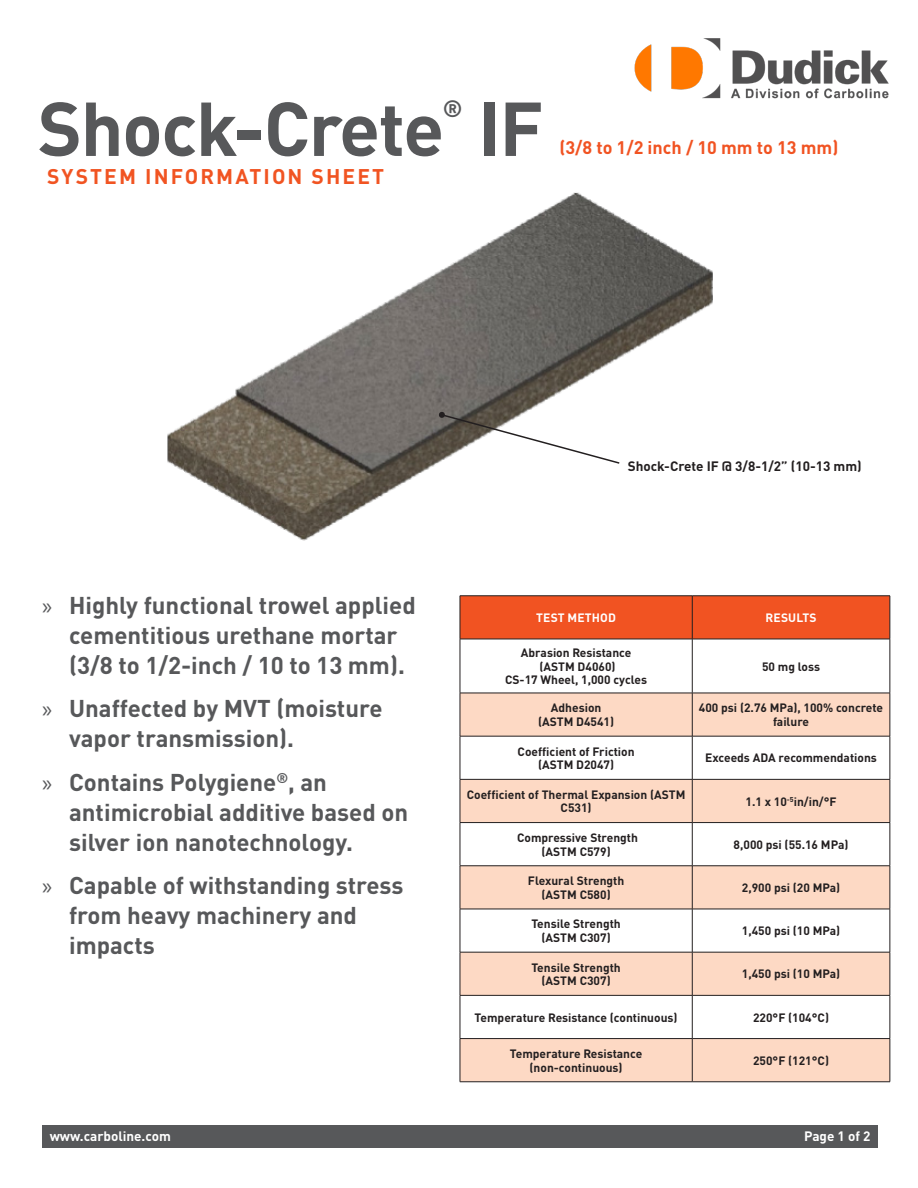
<style>
.page{position:relative;width:918px;height:1188px;background:#fff}
.page>*{position:absolute;margin:0;border:0;box-sizing:border-box;transform-origin:0 0}
.Product_Name_-_Front{font:700 75px "DIN Pro";letter-spacing:-.02em;color:#57585a}
.t1{font:700 24px/30px "DIN Pro";color:#57585a}
.Product_Name_-_Front-2{font:700 23.4px "DIN Pro";color:#57585a}
.t2{font:700 21px "DIN Pro";letter-spacing:.1em;color:#f15422}
.Subhead_-_Product_Info{font:700 18px "DIN Pro";color:#f15322}
.grey_bold_top_paragraph{font:700 13.5px "DIN Pro";color:#231f20}
.t3{font:700 13.5px "DIN Pro";color:#fff}
.TABLE_-_Text{font:700 12px/13.5px "DIN Pro";color:#231f20;text-align:center}
.TABLE_-_Header_Line{font:700 12px "DIN Pro";letter-spacing:.01em;color:#fff}
.s1{font-family:"Myriad Pro";font-weight:400}
</style>
<div class="page">
<div style="left:42px;top:1125px;width:836px;height:23px;background:#57585a"></div>
<img style="left:634px;top:38px;width:255px;height:61px">
<img style="left:167px;top:192px;width:546px;height:349px">
<div style="left:461px;top:597px;width:429px;height:42px;background:#f15322"></div>
<svg style="left:461px;top:694px;width:429px;height:388px;fill:#fdd9c4"></svg>
<hr style="left:460px;top:596px;width:232px;height:1px;background:#231f20">
<hr style="left:460px;top:596px;width:1px;height:43px;background:#231f20">
<hr style="left:692px;top:596px;width:198px;height:1px;background:#231f20">
<hr style="left:692px;top:596px;width:1px;height:43px;background:#231f20">
<hr style="left:890px;top:596px;width:1px;height:43px;background:#231f20">
<hr style="left:460px;top:639px;width:232px;height:1px;background:#231f20">
<hr style="left:460px;top:639px;width:1px;height:54px;background:#231f20">
<hr style="left:692px;top:639px;width:198px;height:1px;background:#231f20">
<hr style="left:692px;top:639px;width:1px;height:54px;background:#231f20">
<hr style="left:890px;top:639px;width:1px;height:54px;background:#231f20">
<hr style="left:460px;top:693px;width:232px;height:1px;background:#231f20">
<hr style="left:460px;top:693px;width:1px;height:43px;background:#231f20">
<hr style="left:692px;top:693px;width:198px;height:1px;background:#231f20">
<hr style="left:692px;top:693px;width:1px;height:43px;background:#231f20">
<hr style="left:890px;top:693px;width:1px;height:43px;background:#231f20">
<hr style="left:460px;top:736px;width:232px;height:1px;background:#231f20">
<hr style="left:460px;top:736px;width:1px;height:43px;background:#231f20">
<hr style="left:692px;top:736px;width:198px;height:1px;background:#231f20">
<hr style="left:692px;top:736px;width:1px;height:43px;background:#231f20">
<hr style="left:890px;top:736px;width:1px;height:43px;background:#231f20">
<hr style="left:460px;top:779px;width:232px;height:1px;background:#231f20">
<hr style="left:460px;top:780px;width:1px;height:42px;background:#231f20">
<hr style="left:692px;top:779px;width:198px;height:1px;background:#231f20">
<hr style="left:692px;top:780px;width:1px;height:42px;background:#231f20">
<hr style="left:890px;top:780px;width:1px;height:42px;background:#231f20">
<hr style="left:460px;top:822px;width:232px;height:1px;background:#231f20">
<hr style="left:460px;top:823px;width:1px;height:43px;background:#231f20">
<hr style="left:692px;top:822px;width:198px;height:1px;background:#231f20">
<hr style="left:692px;top:823px;width:1px;height:43px;background:#231f20">
<hr style="left:890px;top:823px;width:1px;height:43px;background:#231f20">
<hr style="left:460px;top:866px;width:232px;height:1px;background:#231f20">
<hr style="left:460px;top:866px;width:1px;height:43px;background:#231f20">
<hr style="left:692px;top:866px;width:198px;height:1px;background:#231f20">
<hr style="left:692px;top:866px;width:1px;height:43px;background:#231f20">
<hr style="left:890px;top:866px;width:1px;height:43px;background:#231f20">
<hr style="left:460px;top:909px;width:232px;height:1px;background:#231f20">
<hr style="left:460px;top:909px;width:1px;height:43px;background:#231f20">
<hr style="left:692px;top:909px;width:198px;height:1px;background:#231f20">
<hr style="left:692px;top:909px;width:1px;height:43px;background:#231f20">
<hr style="left:890px;top:909px;width:1px;height:43px;background:#231f20">
<hr style="left:460px;top:952px;width:232px;height:1px;background:#231f20">
<hr style="left:460px;top:952px;width:1px;height:43px;background:#231f20">
<hr style="left:692px;top:952px;width:198px;height:1px;background:#231f20">
<hr style="left:692px;top:952px;width:1px;height:43px;background:#231f20">
<hr style="left:890px;top:952px;width:1px;height:43px;background:#231f20">
<hr style="left:460px;top:995px;width:232px;height:1px;background:#231f20">
<hr style="left:460px;top:996px;width:1px;height:42px;background:#231f20">
<hr style="left:692px;top:995px;width:198px;height:1px;background:#231f20">
<hr style="left:692px;top:996px;width:1px;height:42px;background:#231f20">
<hr style="left:890px;top:996px;width:1px;height:42px;background:#231f20">
<hr style="left:460px;top:1038px;width:232px;height:1px;background:#231f20">
<hr style="left:460px;top:1039px;width:1px;height:43px;background:#231f20">
<hr style="left:692px;top:1038px;width:198px;height:1px;background:#231f20">
<hr style="left:692px;top:1039px;width:1px;height:43px;background:#231f20">
<hr style="left:890px;top:1039px;width:1px;height:43px;background:#231f20">
<hr style="left:460px;top:1082px;width:232px;height:1px;background:#231f20">
<hr style="left:692px;top:1082px;width:198px;height:1px;background:#231f20">
<svg style="left:438px;top:411px;width:183px;height:54px"></svg>
<p class="Product_Name_-_Front-2" style="left:443px;top:89px;width:21px">®</p>
<p class="Product_Name_-_Front" style="left:38px;top:66px;width:507px">Shock-Crete IF</p>
<h3 class="t2" style="left:47px;top:159px;width:338px">SYSTEM INFORMATION SHEET</h3>
<p class="Subhead_-_Product_Info" style="left:559px;top:133px;width:280px">(3/8 to 1/2 inch / 10 mm to 13 mm)</p>
<p class="grey_bold_top_paragraph" style="left:628px;top:455px;width:236px">Shock-Crete IF @ 3/8-1/2” (10-13 mm)</p>
<p class="t1" style="left:69px;top:587px;width:348px;text-indent:-27px"><span class="s1">»</span> Highly functional trowel applied cementitious urethane mortar (3/8 to 1/2-inch / 10 to 13 mm).</p>
<p class="t1" style="left:69px;top:691px;width:315px;text-indent:-27px"><span class="s1">»</span> Unaffected by MVT (moisture vapor transmission).</p>
<p class="t1" style="left:69px;top:764px;width:341px;text-indent:-27px"><span class="s1">»</span> Contains Polygiene<sup>®</sup>, an antimicrobial additive based on silver ion nanotechnology.</p>
<p class="t1" style="left:69px;top:868px;width:336px;text-indent:-27px"><span class="s1">»</span> Capable of withstanding stress from heavy machinery and impacts</p>
<p class="TABLE_-_Header_Line" style="left:536px;top:608px;width:81px">TEST METHOD</p>
<p class="TABLE_-_Header_Line" style="left:766px;top:608px;width:52px">RESULTS</p>
<p class="TABLE_-_Text" style="left:505px;top:645px;width:144px">Abrasion Resistance (ASTM D4060)<br>CS-17 Wheel, 1,000 cycles</p>
<p class="TABLE_-_Text" style="left:762px;top:658px;width:60px">50 mg loss</p>
<p class="TABLE_-_Text" style="left:538px;top:700px;width:78px">Adhesion (ASTM D4541)</p>
<p class="TABLE_-_Text" style="left:699px;top:700px;width:186px">400 psi (2.76 MPa), 100% concrete failure</p>
<p class="TABLE_-_Text" style="left:518px;top:743px;width:119px">Coefficient of Friction (ASTM D2047)</p>
<p class="TABLE_-_Text" style="left:705px;top:750px;width:173px">Exceeds ADA recommendations</p>
<p class="TABLE_-_Text" style="left:467px;top:786px;width:220px">Coefficient of Thermal Expansion (ASTM<br>C531)</p>
<p class="TABLE_-_Text" style="left:746px;top:793px;width:92px">1.1 x 10<sup>-5</sup>in/in/°F</p>
<p class="TABLE_-_Text" style="left:517px;top:829px;width:122px">Compressive Strength (ASTM C579)</p>
<p class="TABLE_-_Text" style="left:734px;top:836px;width:116px">8,000 psi (55.16 MPa)</p>
<p class="TABLE_-_Text" style="left:528px;top:873px;width:98px">Flexural Strength (ASTM C580)</p>
<p class="TABLE_-_Text" style="left:742px;top:879px;width:100px">2,900 psi (20 MPa)</p>
<p class="TABLE_-_Text" style="left:531px;top:916px;width:91px">Tensile Strength (ASTM C307)</p>
<p class="TABLE_-_Text" style="left:742px;top:923px;width:100px">1,450 psi (10 MPa)</p>
<p class="TABLE_-_Text" style="left:531px;top:959px;width:91px">Tensile Strength</p>
<p class="TABLE_-_Text" style="left:542px;top:973px;width:71px">(ASTM C307)</p>
<p class="TABLE_-_Text" style="left:742px;top:966px;width:100px">1,450 psi (10 MPa)</p>
<p class="TABLE_-_Text" style="left:475px;top:1009px;width:204px">Temperature Resistance (continuous)</p>
<p class="TABLE_-_Text" style="left:753px;top:1009px;width:77px">220°F (104°C)</p>
<p class="TABLE_-_Text" style="left:510px;top:1045px;width:134px">Temperature Resistance (non-continuous)</p>
<p class="TABLE_-_Text" style="left:753px;top:1052px;width:77px">250°F (121°C)</p>
<p class="t3" style="left:50px;top:1125px;width:123px">www.carboline.com</p>
<p class="t3" style="left:804px;top:1125px;width:68px">Page 1 of 2</p>
</div>
